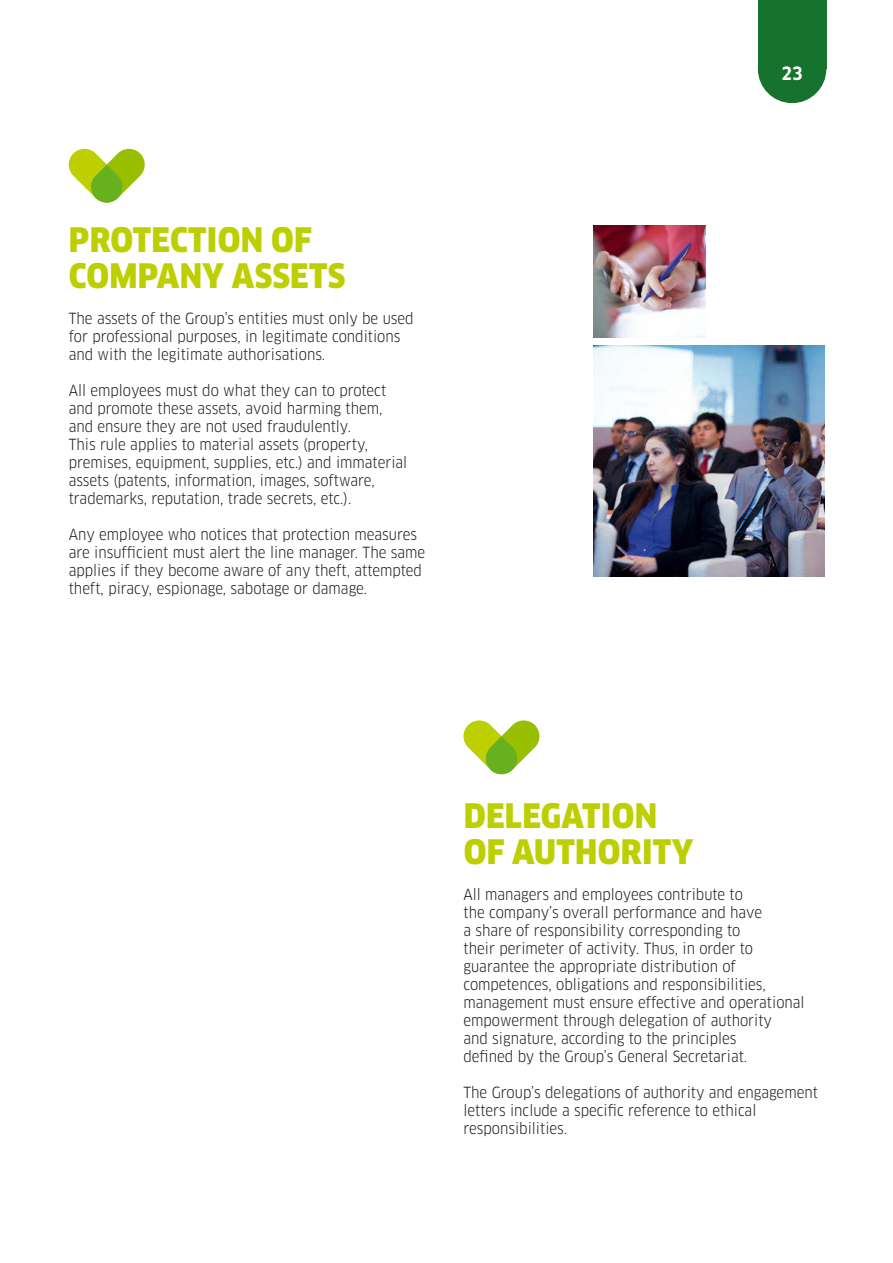
<style>
.page{position:relative;width:893px;height:1263px;background:#fff}
.page>*{position:absolute;margin:0;border:0;box-sizing:border-box;transform-origin:0 0}
.t1{font:900 condensed 33px/36px "Clan OT";letter-spacing:.01em;color:#bdcf00}
.t2{font:700 condensed 18px "Clan OT";color:#fff}
.t3{font:condensed 15px/18px "Clan OT";color:#1b1c20}
</style>
<div class="page">
<div style="left:758px;top:0;width:68px;height:69px;background:#15732d"></div>
<div style="left:758px;top:35px;width:68px;height:68px;background:#15732d;border-radius:50%"></div>
<svg style="left:68px;top:148px;width:77px;height:55px"></svg>
<svg style="left:463px;top:720px;width:77px;height:55px"></svg>
<img style="left:594px;top:345px;width:230px;height:231px">
<img style="left:594px;top:226px;width:111px;height:111px">
<h1 class="t1" style="left:69px;top:222px;width:278px">PROTECTION OF<br>COMPANY ASSETS</h1>
<p class="t3" style="left:69px;top:309px;width:346px">The assets of the Group’s entities must only be used for professional purposes, in legitimate conditions and with the legitimate authorisations.</p>
<p class="t3" style="left:69px;top:381px;width:340px">All employees must do what they can to protect and promote these assets, avoid harming them, and ensure they are not used fraudulently.<br>This rule applies to material assets (property, premises, equipment, supplies, etc.) and immaterial assets (patents, information, images, software, trademarks, reputation, trade secrets, etc.).</p>
<p class="t3" style="left:69px;top:525px;width:358px">Any employee who notices that protection measures are insufficient must alert the line manager. The same applies if they become aware of any theft, attempted theft, piracy, espionage, sabotage or damage.</p>
<p class="t2" style="left:781px;top:63px;width:23px">23</p>
<h1 class="t1" style="left:464px;top:798px;width:231px">DELEGATION<br>OF AUTHORITY</h1>
<p class="t3" style="left:463px;top:885px;width:343px">All managers and employees contribute to<br>the company’s overall performance and have<br>a share of responsibility corresponding to<br>their perimeter of activity. Thus, in order to guarantee the appropriate distribution of competences, obligations and responsibilities, management must ensure effective and operational empowerment through delegation of authority<br>and signature, according to the principles<br>defined by the Group’s General Secretariat.</p>
<p class="t3" style="left:463px;top:1083px;width:356px">The Group’s delegations of authority and engagement letters include a specific reference to ethical responsibilities.</p>
</div>
